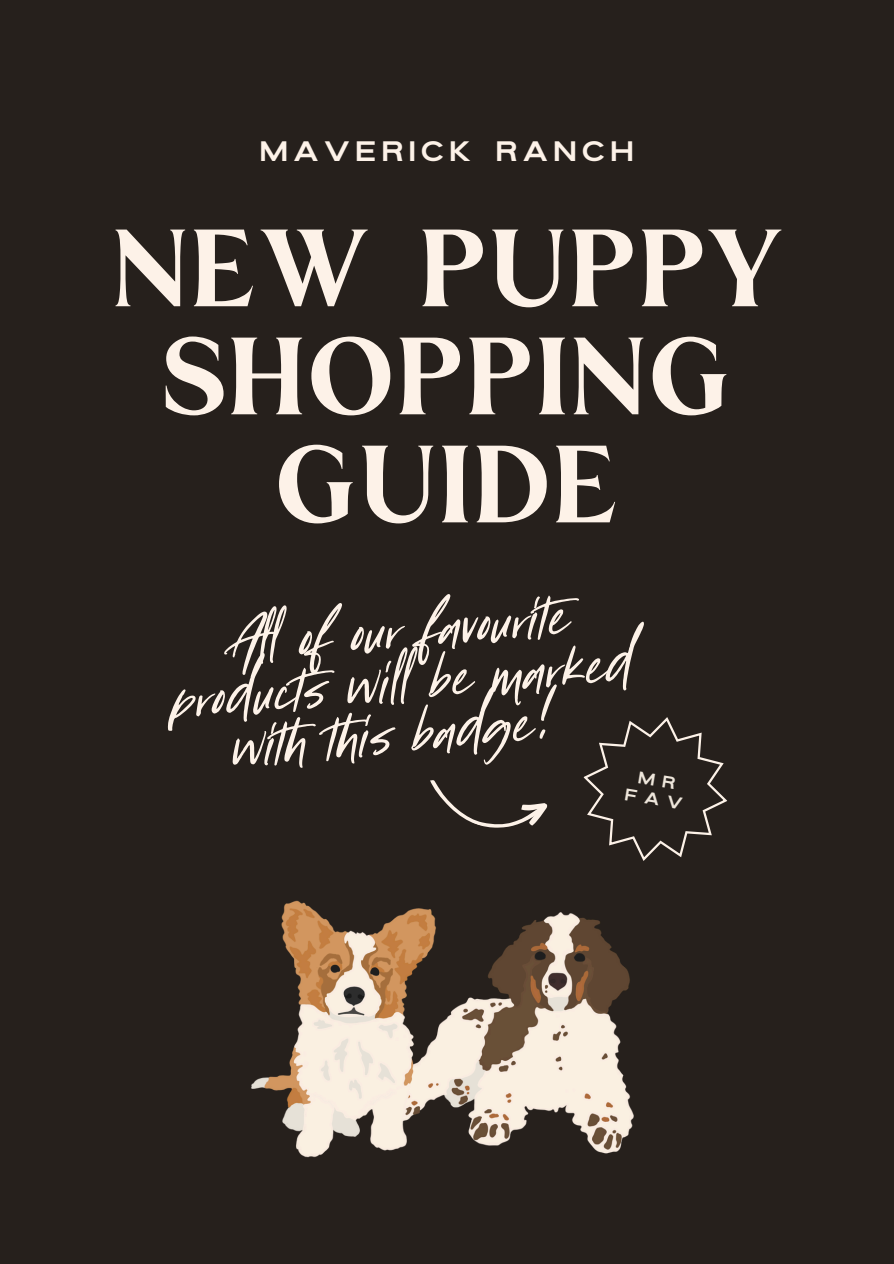
<style>
.page{position:relative;width:894px;height:1264px;background:#fff}
.page>*{position:absolute;margin:0;border:0;box-sizing:border-box;transform-origin:0 0}
.t1{font:109.5px/108px "Palmer";color:#fdf2e8;text-align:center}
.t2{font:79.5px "Tangerine Skies Script";color:#fdf2e8}
.t3{font:30px "Tangerine Skies Sans";letter-spacing:.185em;color:#fdf2e8}
.t4{font:18px/19px "Tangerine Skies Sans";color:#eee6db;text-align:center}
</style>
<div class="page">
<div style="left:0;top:0;width:893px;height:1263px;background:#26201c"></div>
<svg style="left:583px;top:717px;width:144px;height:129px"></svg>
<svg style="left:430px;top:780px;width:118px;height:48px"></svg>
<img style="left:529px;top:843px;width:155px;height:311px">
<img style="left:251px;top:900px;width:278px;height:258px">
<p class="t3" style="left:260px;top:130px;width:375px">MAVERICK RANCH</p>
<p class="t1" style="left:111px;top:215px;width:672px">NEW PUPPY<br>SHOPPING<br>GUIDE</p>
<h3 class="t2" style="left:224px;top:598px;width:343px;rotate:-5deg">Al of our favourite</h3>
<h3 class="t2" style="left:168px;top:654px;width:464px;rotate:-5deg">products wil be marked</h3>
<h3 class="t2" style="left:228px;top:701px;width:332px;rotate:-5deg">with this badge!</h3>
<h1 class="t4" style="left:629px;top:765px;width:60px;rotate:9deg">M R<br>FAV</h1>
</div>
